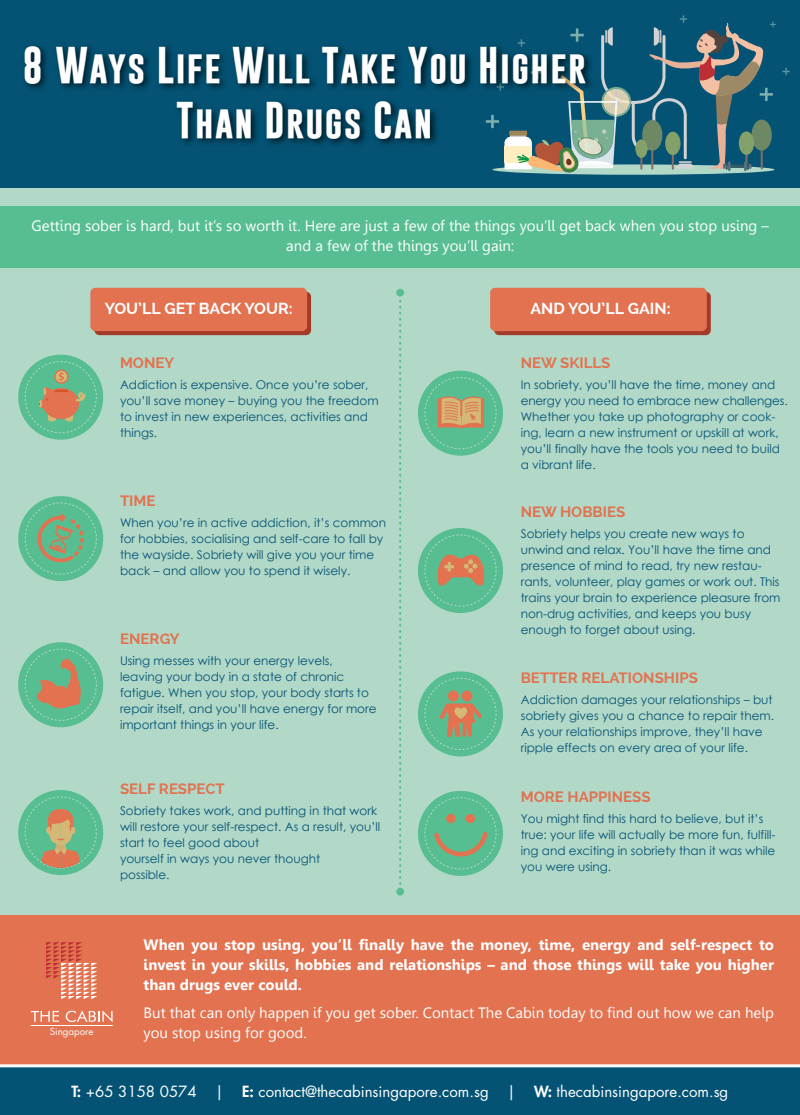
<style>
.page{position:relative;width:800px;height:1115px;background:#fff}
.page>*{position:absolute;margin:0;border:0;box-sizing:border-box;transform-origin:0 0}
.t1{font:700 33.6px/55px "Gobold";letter-spacing:.04em;color:#fff;text-align:center}
.t2{font:700 16px "Raleway";color:#fff}
.t3{font:15px/20px "Leelawadee";color:#fff;text-align:center}
.t4{font:700 15px/20px "Leelawadee";color:#fff;text-align:justify}
.t5{font:700 15px "Raleway";color:#e27250}
.t6{font:15px "Futura Std";color:#fff}
.t7{font:12px/16px "Century Gothic";color:#045374}
.t8{font:9.7px "Futura Std";color:#fff}
.s1{font-size:37.4px}
.s2{font-weight:800}
</style>
<div class="page">
<div style="left:0;top:187px;width:800px;height:734px;background:#b2d8c8"></div>
<div style="left:0;top:0;width:800px;height:187px;background:#045374"></div>
<div style="left:0;top:206px;width:800px;height:61px;background:#57be91"></div>
<div style="left:0;top:914px;width:800px;height:156px;background:#e27250"></div>
<svg style="left:782px;top:68px;width:8px;height:7px"></svg>
<svg style="left:486px;top:15px;width:290px;height:280px"></svg>
<img style="left:24px;top:40px;width:575px;height:117px">
<svg style="left:399px;top:301px;width:2px;height:584px"></svg>
<div style="left:396px;top:289px;width:8px;height:7px;background:#57be91;border-radius:50%"></div>
<div style="left:396px;top:887px;width:8px;height:8px;background:#57be91;border-radius:50%"></div>
<svg style="left:31px;top:1011px;width:28px;height:10px"></svg>
<svg style="left:66px;top:1010px;width:47px;height:12px"></svg>
<hr style="left:31px;top:1025px;width:82px;height:1px;background:#fff">
<svg style="left:46px;top:942px;width:51px;height:57px"></svg>
<div style="left:0;top:1066px;width:800px;height:48px;background:#045374"></div>
<hr style="left:0;top:1064px;width:800px;height:3px;background:#fff">
<div style="left:18px;top:354px;width:85px;height:85px;background:#57be91;border-radius:50%"></div>
<div style="left:25px;top:361px;width:72px;height:72px;border:1px dashed #b2d8c8;border-radius:50%"></div>
<div style="left:18px;top:642px;width:85px;height:85px;background:#57be91;border-radius:50%"></div>
<div style="left:25px;top:648px;width:72px;height:73px;border:1px dashed #b2d8c8;border-radius:50%"></div>
<div style="left:18px;top:790px;width:85px;height:85px;background:#57be91;border-radius:50%"></div>
<div style="left:18px;top:496px;width:85px;height:85px;background:#57be91;border-radius:50%"></div>
<div style="left:25px;top:502px;width:72px;height:72px;border:1px dashed #b2d8c8;border-radius:50%"></div>
<svg style="left:37px;top:513px;width:47px;height:49px"></svg>
<div style="left:94px;top:292px;width:217px;height:43px;background:#a43a29;border-radius:5px"></div>
<div style="left:90px;top:288px;width:217px;height:43px;background:#e27250;border-radius:5px"></div>
<div style="left:418px;top:370px;width:85px;height:85px;background:#57be91;border-radius:50%"></div>
<div style="left:424px;top:377px;width:73px;height:72px;border:1px dashed #b2d8c8;border-radius:50%"></div>
<div style="left:418px;top:528px;width:85px;height:85px;background:#57be91;border-radius:50%"></div>
<div style="left:424px;top:534px;width:73px;height:72px;border:1px dashed #b2d8c8;border-radius:50%"></div>
<div style="left:418px;top:671px;width:85px;height:85px;background:#57be91;border-radius:50%"></div>
<div style="left:424px;top:677px;width:73px;height:73px;border:1px dashed #b2d8c8;border-radius:50%"></div>
<div style="left:418px;top:790px;width:85px;height:85px;background:#57be91;border-radius:50%"></div>
<div style="left:424px;top:797px;width:73px;height:72px;border:1px dashed #b2d8c8;border-radius:50%"></div>
<svg style="left:438px;top:396px;width:46px;height:32px"></svg>
<svg style="left:437px;top:554px;width:48px;height:32px"></svg>
<div style="left:448px;top:690px;width:11px;height:11px;background:#e27250;border-radius:50%"></div>
<div style="left:462px;top:690px;width:11px;height:11px;background:#e27250;border-radius:50%"></div>
<svg style="left:440px;top:703px;width:42px;height:34px"></svg>
<svg style="left:434px;top:832px;width:54px;height:24px"></svg>
<svg style="left:446px;top:813px;width:10px;height:10px"></svg>
<div style="left:466px;top:813px;width:9px;height:10px;background:#e27250;border-radius:50%"></div>
<div style="left:494px;top:292px;width:217px;height:43px;background:#a43a29;border-radius:5px"></div>
<div style="left:490px;top:288px;width:217px;height:43px;background:#e27250;border-radius:5px"></div>
<svg style="left:34px;top:658px;width:47px;height:51px"></svg>
<svg style="left:54px;top:369px;width:14px;height:15px"></svg>
<div style="left:56px;top:371px;width:11px;height:11px;background:#d6b876;border-radius:50%"></div>
<svg style="left:59px;top:372px;width:5px;height:9px"></svg>
<svg style="left:39px;top:387px;width:47px;height:34px"></svg>
<svg style="left:40px;top:809px;width:42px;height:59px"></svg>
<h1 class="t1" style="left:23px;top:39px;width:565px"><span class="s1">8 W</span>ays <span class="s1">L</span>ife <span class="s1">W</span>ill <span class="s1">T</span>ake <span class="s1">Y</span>ou <span class="s1">H</span>igher<br><span class="s1">T</span>han <span class="s1">D</span>rugs <span class="s1">C</span>an</h1>
<p class="t3" style="left:32px;top:216px;width:739px">Getting sober is hard, but it’s so worth it. Here are just a few of the things you’ll get back when you stop using – and a few of the things you’ll gain:</p>
<h2 class="t2" style="left:105px;top:299px;width:189px">YOU’LL GET BACK YOUR:</h2>
<p class="t5" style="left:120px;top:354px;width:56px">MONEY</p>
<p class="t7" style="left:120px;top:376px;width:260px">Addiction is expensive. Once you’re sober, you’ll save money – buying you the freedom to invest in new experiences, activities and things.</p>
<p class="t5" style="left:120px;top:492px;width:37px">TIME</p>
<p class="t7" style="left:120px;top:514px;width:268px">When you’re in active addiction, it’s common for hobbies, socialising and self-care to fall by the wayside. Sobriety will give you your time back – and allow you to spend it wisely.</p>
<p class="t5" style="left:120px;top:630px;width:61px">ENERGY</p>
<p class="t7" style="left:120px;top:653px;width:258px">Using messes with your energy levels, leaving your body in a state of chronic fatigue. When you stop, your body starts to repair itself, and you’ll have energy for more important things in your life.</p>
<p class="t5" style="left:120px;top:780px;width:106px">SELF RESPECT</p>
<p class="t7" style="left:120px;top:802px;width:262px">Sobriety takes work, and putting in that work will restore your self-respect. As a result, you’ll start to feel good about<br>yourself in ways you never thought<br>possible.</p>
<h2 class="t2" style="left:530px;top:299px;width:142px">AND YOU’LL GAIN:</h2>
<p class="t5" style="left:521px;top:354px;width:91px">NEW SKILLS</p>
<p class="t7" style="left:521px;top:376px;width:268px">In sobriety, you’ll have the time, money and energy you need to embrace new challenges.<br>Whether you take up photography or cook&shy;ing, learn a new instrument or upskill at work, you’ll finally have the tools you need to build a vibrant life.</p>
<p class="t5" style="left:521px;top:503px;width:106px">NEW HOBBIES</p>
<p class="t7" style="left:521px;top:525px;width:261px">Sobriety helps you create new ways to unwind and relax. You’ll have the time and presence of mind to read, try new restau&shy;rants, volunteer, play games or work out. This trains your brain to experience pleasure from non-drug activities, and keeps you busy enough to forget about using.</p>
<p class="t5" style="left:521px;top:669px;width:179px">BETTER RELATIONSHIPS</p>
<p class="t7" style="left:521px;top:692px;width:255px">Addiction damages your relationships – but sobriety gives you a chance to repair them.<br>As your relationships improve, they’ll have ripple effects on every area of your life.</p>
<p class="t5" style="left:521px;top:788px;width:131px">MORE HAPPINESS</p>
<p class="t7" style="left:521px;top:810px;width:256px">You might find this hard to believe, but it’s true: your life will actually be more fun, fulfill&shy;ing and exciting in sobriety than it was while you were using.</p>
<p class="t8" style="left:50px;top:1025px;width:45px">Singapore</p>
<p class="t4" style="left:144px;top:934px;width:632px">When you stop using, you’ll finally have the money, time, energy and self-respect to invest in your skills, hobbies and relationships – and those things will take you higher than drugs ever could.</p>
<p class="t3" style="left:144px;top:1002px;width:632px;text-align:left">But that can only happen if you get sober. Contact The Cabin today to find out how we can help you stop using for good.</p>
<p class="t6" style="left:72px;top:1081px;width:658px"><span class="s2">T:</span> +65 3158 0574 | <span class="s2">E:</span> contact@thecabinsingapore.com.sg | <span class="s2">W:</span> thecabinsingapore.com.sg</p>
</div>
